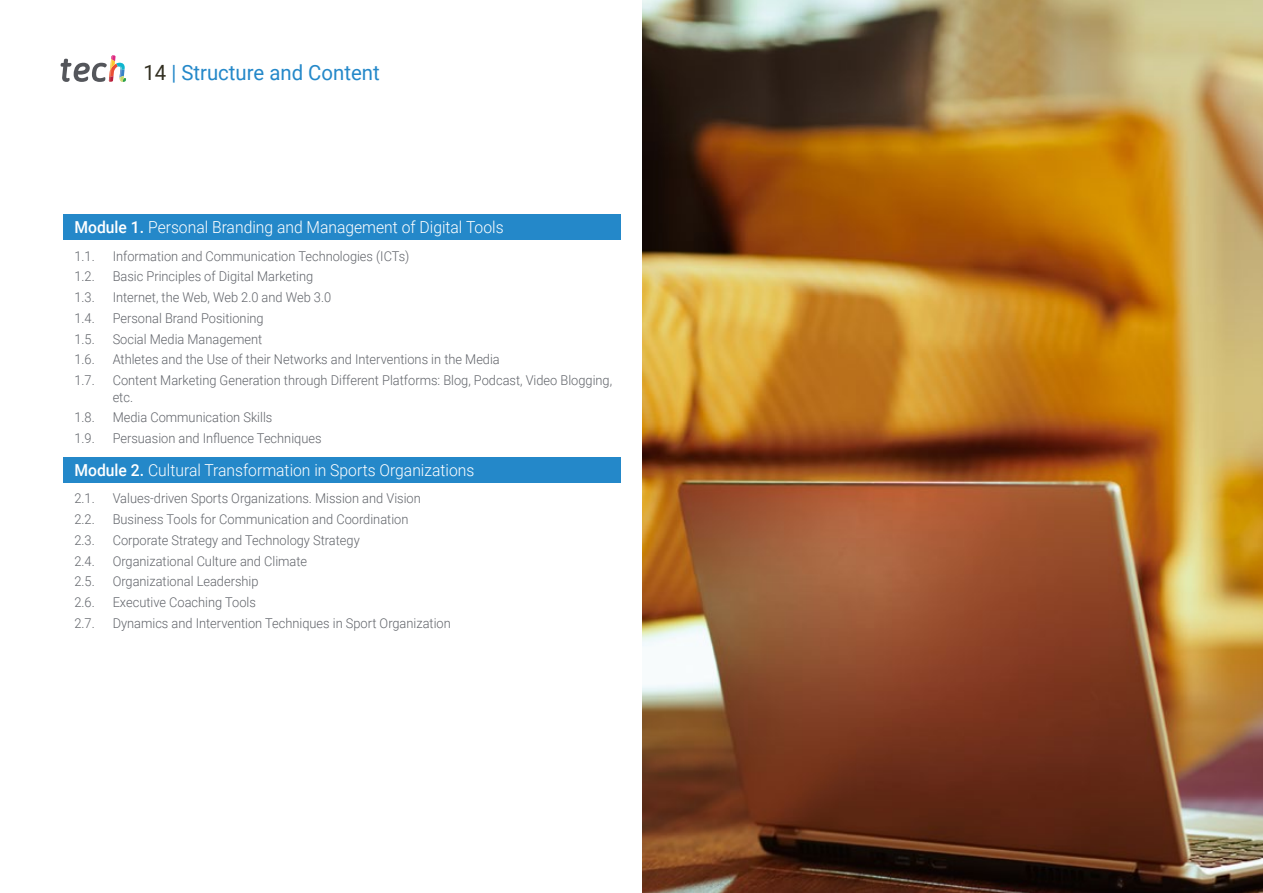
<style>
.page{position:relative;width:1263px;height:893px;background:#fff}
.page>*{position:absolute;margin:0;border:0;box-sizing:border-box;transform-origin:0 0}
.t1{font:21px "Roboto";color:#2488c9}
.t2{font:300 16.5px "Roboto";color:#fff;scale:.95 1}
.t3{font:300 13.5px/16.5px "Roboto";color:#61646a;scale:.95 1}
.s1{color:#312e20}
.s2{font-weight:500}
</style>
<div class="page">
<svg style="left:61px;top:55px;width:65px;height:27px"></svg>
<div style="left:63px;top:215px;width:558px;height:25px;background:#2488c9"></div>
<div style="left:63px;top:457px;width:558px;height:25px;background:#2488c9"></div>
<img style="left:642px;top:0;width:621px;height:893px">
<h1 class="t1" style="left:144px;top:57px;width:238px"><span class="s1">14</span> | Structure and Content</h1>
<p class="t2" style="left:74px;top:216px;width:453px"><span class="s2">Module 1.</span> Personal Branding and Management of Digital Tools</p>
<p class="t3" style="left:74px;top:247px;width:23px">1.1.</p>
<p class="t3" style="left:113px;top:247px;width:314px">Information and Communication Technologies (ICTs)</p>
<p class="t3" style="left:74px;top:268px;width:23px">1.2.</p>
<p class="t3" style="left:113px;top:268px;width:213px">Basic Principles of Digital Marketing</p>
<p class="t3" style="left:74px;top:288px;width:23px">1.3.</p>
<p class="t3" style="left:113px;top:288px;width:232px">Internet, the Web, Web 2.0 and Web 3.0</p>
<p class="t3" style="left:74px;top:309px;width:23px">1.4.</p>
<p class="t3" style="left:113px;top:309px;width:160px">Personal Brand Positioning</p>
<p class="t3" style="left:74px;top:330px;width:23px">1.5.</p>
<p class="t3" style="left:113px;top:330px;width:159px">Social Media Management</p>
<p class="t3" style="left:74px;top:351px;width:23px">1.6.</p>
<p class="t3" style="left:113px;top:351px;width:409px">Athletes and the Use of their Networks and Interventions in the Media</p>
<p class="t3" style="left:74px;top:371px;width:23px">1.7.</p>
<p class="t3" style="left:113px;top:371px;width:527px">Content Marketing Generation through Different Platforms: Blog, Podcast, Video Blogging, etc.</p>
<p class="t3" style="left:74px;top:409px;width:23px">1.8.</p>
<p class="t3" style="left:113px;top:409px;width:170px">Media Communication Skills</p>
<p class="t3" style="left:74px;top:429px;width:23px">1.9.</p>
<p class="t3" style="left:113px;top:429px;width:221px">Persuasion and Influence Techniques</p>
<p class="t2" style="left:74px;top:459px;width:422px"><span class="s2">Module 2.</span> Cultural Transformation in Sports Organizations</p>
<p class="t3" style="left:74px;top:490px;width:23px">2.1.</p>
<p class="t3" style="left:113px;top:490px;width:326px">Values-driven Sports Organizations. Mission and Vision</p>
<p class="t3" style="left:74px;top:510px;width:23px">2.2.</p>
<p class="t3" style="left:113px;top:510px;width:313px">Business Tools for Communication and Coordination</p>
<p class="t3" style="left:74px;top:531px;width:23px">2.3.</p>
<p class="t3" style="left:113px;top:531px;width:262px">Corporate Strategy and Technology Strategy</p>
<p class="t3" style="left:74px;top:552px;width:23px">2.4.</p>
<p class="t3" style="left:113px;top:552px;width:206px">Organizational Culture and Climate</p>
<p class="t3" style="left:74px;top:573px;width:23px">2.5.</p>
<p class="t3" style="left:113px;top:573px;width:155px">Organizational Leadership</p>
<p class="t3" style="left:74px;top:593px;width:23px">2.6.</p>
<p class="t3" style="left:113px;top:593px;width:152px">Executive Coaching Tools</p>
<p class="t3" style="left:74px;top:614px;width:23px">2.7.</p>
<p class="t3" style="left:113px;top:614px;width:357px">Dynamics and Intervention Techniques in Sport Organization</p>
</div>
